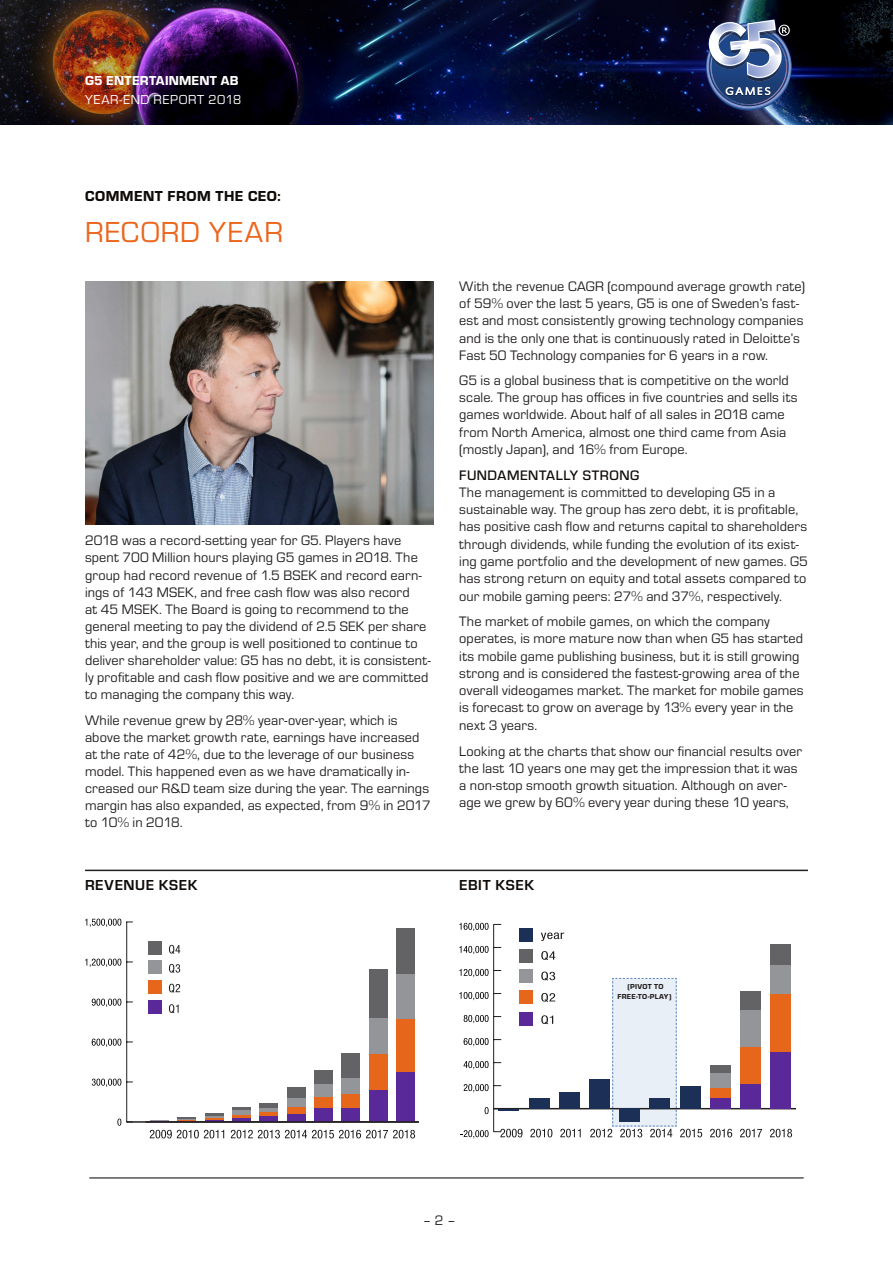
<style>
.page{position:relative;width:893px;height:1263px;background:#fff}
.page>*{position:absolute;margin:0;border:0;box-sizing:border-box;transform-origin:0 0}
.rubbe1{font:30px "Eurostile";letter-spacing:.03em;color:#eb661c}
.grafrubbe{font:700 15px "Eurostile";letter-spacing:.04em;color:#0f0b08}
.rubbe1-2{font:15px "Eurostile Hea";letter-spacing:.035em;color:#0f0b08}
.brödtext{font:14.25px/17.1px "Eurostile";letter-spacing:.01em;color:#231f20}
.rubbe3{font:500 14.25px "Eurostile";letter-spacing:.035em;color:#0f0b08}
.t1{font:13.5px "Eurostile";letter-spacing:.04em;color:#fff}
.t2{font:13.5px "Eurostile Hea";letter-spacing:.015em;color:#fff}
.Tabell_underrubrik_b{font:7.5px/9.8px "Eurostile Hea";letter-spacing:.04em;color:#231f20;text-align:center}
</style>
<div class="page">
<img style="left:0;top:0;width:893px;height:124px">
<hr style="left:89px;top:1178px;width:715px;height:1px;background:#000">
<img style="left:706px;top:19px;width:85px;height:90px">
<hr style="left:85px;top:870px;width:723px;height:1px;background:#231f20">
<img style="left:85px;top:282px;width:349px;height:242px">
<hr style="left:126px;top:922px;width:1px;height:200px;background:#231f20">
<svg style="left:117px;top:1118px;width:11px;height:8px"></svg>
<svg style="left:92px;top:1078px;width:41px;height:9px"></svg>
<svg style="left:92px;top:1038px;width:41px;height:9px"></svg>
<svg style="left:92px;top:998px;width:41px;height:9px"></svg>
<svg style="left:85px;top:959px;width:48px;height:8px"></svg>
<svg style="left:85px;top:919px;width:48px;height:8px"></svg>
<hr style="left:205px;top:1113px;width:18px;height:3px;background:#636366">
<svg style="left:232px;top:1107px;width:18px;height:3px"></svg>
<div style="left:260px;top:1103px;width:18px;height:5px;background:#636366"></div>
<div style="left:287px;top:1087px;width:18px;height:11px;background:#636366"></div>
<div style="left:314px;top:1071px;width:18px;height:13px;background:#636366"></div>
<div style="left:342px;top:1053px;width:18px;height:25px;background:#636366"></div>
<div style="left:369px;top:969px;width:18px;height:49px;background:#636366"></div>
<div style="left:396px;top:928px;width:18px;height:46px;background:#636366"></div>
<div style="left:232px;top:1110px;width:18px;height:5px;background:#939598"></div>
<hr style="left:260px;top:1108px;width:18px;height:4px;background:#939598">
<div style="left:287px;top:1098px;width:18px;height:9px;background:#939598"></div>
<div style="left:314px;top:1084px;width:18px;height:13px;background:#939598"></div>
<div style="left:342px;top:1078px;width:18px;height:16px;background:#939598"></div>
<div style="left:369px;top:1018px;width:18px;height:36px;background:#939598"></div>
<div style="left:396px;top:974px;width:18px;height:45px;background:#939598"></div>
<hr style="left:232px;top:1115px;width:18px;height:3px;background:#e6661c">
<div style="left:260px;top:1112px;width:18px;height:5px;background:#e6661c"></div>
<div style="left:287px;top:1107px;width:18px;height:7px;background:#e6661c"></div>
<div style="left:314px;top:1097px;width:18px;height:12px;background:#e6661c"></div>
<div style="left:342px;top:1094px;width:18px;height:14px;background:#e6661c"></div>
<div style="left:369px;top:1054px;width:18px;height:37px;background:#e6661c"></div>
<div style="left:396px;top:1019px;width:18px;height:53px;background:#e6661c"></div>
<svg style="left:150px;top:1120px;width:18px;height:1px"></svg>
<svg style="left:178px;top:1117px;width:18px;height:4px"></svg>
<svg style="left:205px;top:1116px;width:18px;height:5px"></svg>
<hr style="left:232px;top:1118px;width:18px;height:4px;background:#592999">
<div style="left:260px;top:1117px;width:18px;height:5px;background:#592999"></div>
<div style="left:287px;top:1114px;width:18px;height:8px;background:#592999"></div>
<div style="left:314px;top:1109px;width:18px;height:13px;background:#592999"></div>
<div style="left:342px;top:1108px;width:18px;height:14px;background:#592999"></div>
<div style="left:369px;top:1091px;width:18px;height:31px;background:#592999"></div>
<div style="left:396px;top:1072px;width:18px;height:50px;background:#592999"></div>
<hr style="left:127px;top:1121px;width:292px;height:2px;background:#231f20">
<svg style="left:150px;top:1130px;width:74px;height:8px"></svg>
<svg style="left:231px;top:1130px;width:184px;height:8px"></svg>
<div style="left:148px;top:1000px;width:14px;height:14px;background:#592999"></div>
<svg style="left:169px;top:1004px;width:10px;height:9px"></svg>
<div style="left:148px;top:980px;width:14px;height:13px;background:#e6661c"></div>
<svg style="left:169px;top:984px;width:11px;height:9px"></svg>
<svg style="left:169px;top:964px;width:11px;height:9px"></svg>
<div style="left:148px;top:941px;width:14px;height:13px;background:#636366"></div>
<svg style="left:169px;top:945px;width:11px;height:9px"></svg>
<div style="left:148px;top:960px;width:14px;height:14px;background:#939598"></div>
<div style="left:519px;top:1012px;width:13px;height:14px;background:#592999"></div>
<svg style="left:541px;top:1015px;width:12px;height:9px"></svg>
<div style="left:519px;top:990px;width:13px;height:14px;background:#e6661c"></div>
<svg style="left:541px;top:993px;width:14px;height:9px"></svg>
<svg style="left:541px;top:971px;width:14px;height:9px"></svg>
<div style="left:519px;top:949px;width:13px;height:13px;background:#636366"></div>
<svg style="left:541px;top:951px;width:14px;height:9px"></svg>
<svg style="left:541px;top:932px;width:23px;height:9px"></svg>
<div style="left:519px;top:969px;width:13px;height:14px;background:#939598"></div>
<div style="left:519px;top:928px;width:13px;height:13px;background:#1c3057"></div>
<svg style="left:530px;top:1129px;width:22px;height:8px"></svg>
<svg style="left:560px;top:1129px;width:21px;height:8px"></svg>
<svg style="left:590px;top:978px;width:112px;height:159px"></svg>
<svg style="left:710px;top:1129px;width:22px;height:8px"></svg>
<svg style="left:740px;top:1129px;width:22px;height:8px"></svg>
<svg style="left:770px;top:1129px;width:22px;height:8px"></svg>
<hr style="left:494px;top:1108px;width:302px;height:1px;background:#231f20">
<hr style="left:493px;top:924px;width:1px;height:208px;background:#231f20">
<svg style="left:460px;top:1129px;width:62px;height:9px"></svg>
<svg style="left:464px;top:1084px;width:37px;height:8px"></svg>
<svg style="left:464px;top:1061px;width:37px;height:8px"></svg>
<svg style="left:464px;top:1038px;width:37px;height:8px"></svg>
<svg style="left:464px;top:1015px;width:37px;height:8px"></svg>
<svg style="left:459px;top:992px;width:42px;height:8px"></svg>
<svg style="left:459px;top:969px;width:42px;height:8px"></svg>
<svg style="left:459px;top:946px;width:42px;height:8px"></svg>
<svg style="left:459px;top:923px;width:42px;height:8px"></svg>
<div style="left:710px;top:1065px;width:20px;height:8px;background:#636366"></div>
<div style="left:741px;top:991px;width:20px;height:19px;background:#636366"></div>
<div style="left:771px;top:944px;width:20px;height:21px;background:#636366"></div>
<div style="left:710px;top:1073px;width:20px;height:15px;background:#939598"></div>
<div style="left:741px;top:1010px;width:20px;height:37px;background:#939598"></div>
<div style="left:771px;top:965px;width:20px;height:29px;background:#939598"></div>
<div style="left:710px;top:1088px;width:20px;height:10px;background:#e6661c"></div>
<div style="left:741px;top:1047px;width:20px;height:37px;background:#e6661c"></div>
<div style="left:771px;top:994px;width:20px;height:58px;background:#e6661c"></div>
<svg style="left:485px;top:1107px;width:34px;height:7px"></svg>
<div style="left:529px;top:1098px;width:20px;height:11px;background:#1c3057"></div>
<div style="left:559px;top:1092px;width:20px;height:17px;background:#1c3057"></div>
<div style="left:589px;top:1079px;width:20px;height:30px;background:#1c3057"></div>
<div style="left:620px;top:1109px;width:20px;height:13px;background:#1c3057"></div>
<div style="left:650px;top:1098px;width:20px;height:11px;background:#1c3057"></div>
<div style="left:680px;top:1086px;width:20px;height:23px;background:#1c3057"></div>
<div style="left:710px;top:1098px;width:20px;height:11px;background:#592999"></div>
<div style="left:741px;top:1084px;width:20px;height:25px;background:#592999"></div>
<div style="left:771px;top:1052px;width:20px;height:57px;background:#592999"></div>
<p class="t2" style="left:85px;top:71px;width:155px">G5 ENTERTAINMENT AB</p>
<p class="t1" style="left:85px;top:90px;width:158px">YEAR-END REPORT 2018</p>
<p class="rubbe1-2" style="left:85px;top:186px;width:197px">COMMENT FROM THE CEO:</p>
<p class="rubbe1" style="left:85px;top:212px;width:200px">RECORD YEAR</p>
<p class="brödtext" style="left:85px;top:531px;width:347px">2018 was a record-setting year for G5. Players have spent 700 Million hours playing G5 games in 2018. The group had record revenue of 1.5 BSEK and record earn&shy;ings of 143 MSEK, and free cash flow was also record<br>at 45 MSEK. The Board is going to recommend to the general meeting to pay the dividend of 2.5 SEK per share this year, and the group is well positioned to continue to deliver shareholder value: G5 has no debt, it is consistent&shy;ly profitable and cash flow positive and we are committed to managing the company this way.</p>
<p class="brödtext" style="left:85px;top:711px;width:347px">While revenue grew by 28% year-over-year, which is above the market growth rate, earnings have increased at the rate of 42%, due to the leverage of our business model. This happened even as we have dramatically in&shy;creased our R&amp;D team size during the year. The earnings margin has also expanded, as expected, from 9% in 2017 to 10% in 2018.</p>
<p class="brödtext" style="left:459px;top:277px;width:347px">With the revenue CAGR (compound average growth rate) of 59% over the last 5 years, G5 is one of Sweden’s fast&shy;est and most consistently growing technology companies and is the only one that is continuously rated in Deloitte’s Fast 50 Technology companies for 6 years in a row.</p>
<p class="brödtext" style="left:459px;top:371px;width:340px">G5 is a global business that is competitive on the world scale. The group has offices in five countries and sells its games worldwide. About half of all sales in 2018 came from North America, almost one third came from Asia (mostly Japan), and 16% from Europe.</p>
<p class="rubbe3" style="left:459px;top:466px;width:181px">FUNDAMENTALLY STRONG</p>
<p class="brödtext" style="left:459px;top:483px;width:350px">The management is committed to developing G5 in a sustainable way. The group has zero debt, it is profitable, has positive cash flow and returns capital to shareholders through dividends, while funding the evolution of its exist&shy;ing game portfolio and the development of new games. G5 has strong return on equity and total assets compared to our mobile gaming peers: 27% and 37%, respectively.</p>
<p class="brödtext" style="left:459px;top:612px;width:346px">The market of mobile games, on which the company operates, is more mature now than when G5 has started its mobile game publishing business, but it is still growing strong and is considered the fastest-growing area of the overall videogames market. The market for mobile games is forecast to grow on average by 13% every year in the next 3 years.</p>
<p class="brödtext" style="left:459px;top:742px;width:344px">Looking at the charts that show our financial results over the last 10 years one may get the impression that it was a non-stop smooth growth situation. Although on aver&shy;age we grew by 60% every year during these 10 years,</p>
<p class="grafrubbe" style="left:85px;top:874px;width:114px">REVENUE KSEK</p>
<p class="grafrubbe" style="left:459px;top:874px;width:76px">EBIT KSEK</p>
<p class="Tabell_underrubrik_b" style="left:617px;top:982px;width:56px">(PIVOT TO<br>FREE-TO-PLAY)</p>
<p class="brödtext" style="left:423px;top:1211px;width:35px">– 2 –</p>
</div>
